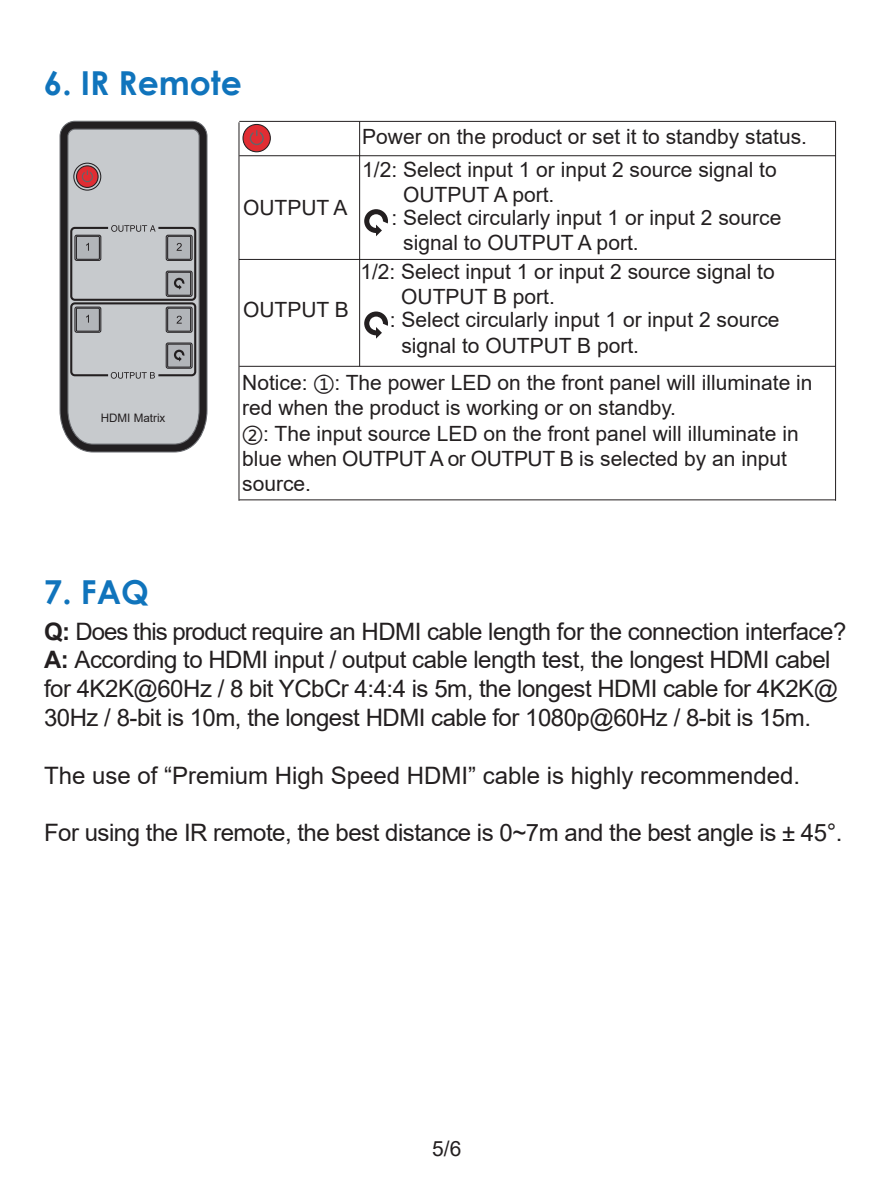
<style>
.page{position:relative;width:893px;height:1191px;background:#fff}
.page>*{position:absolute;margin:0;border:0;box-sizing:border-box;transform-origin:0 0}
.t1{font:700 33px "Century Gothic";color:#1074bc}
.t2{font:24px/28.8px "Arial";letter-spacing:-.02em;color:#231f20}
.t3{font:24px "Arial";color:#231f20}
.t4{font:21px/25.2px "Arial";color:#231f20}
.t5{font:11.7px "Arial";color:#231f20}
.s1{font-family:"Microsoft Ya Hei"}
.s2{font-weight:700}
</style>
<div class="page">
<hr style="left:239px;top:121px;width:597px;height:1px;background:#231f20">
<hr style="left:238px;top:122px;width:1px;height:379px;background:#231f20">
<hr style="left:835px;top:121px;width:1px;height:380px;background:#231f20">
<hr style="left:239px;top:155px;width:597px;height:1px;background:#231f20">
<hr style="left:239px;top:259px;width:597px;height:1px;background:#231f20">
<hr style="left:239px;top:366px;width:596px;height:1px;background:#231f20">
<hr style="left:359px;top:121px;width:1px;height:245px;background:#231f20">
<svg style="left:364px;top:209px;width:24px;height:27px"></svg>
<svg style="left:364px;top:311px;width:24px;height:28px"></svg>
<div style="left:243px;top:124px;width:27px;height:28px;background:#e12d33;border-radius:50%"></div>
<div style="left:242px;top:124px;width:29px;height:28px;border:1px solid #221f21;border-radius:50%"></div>
<svg style="left:250px;top:130px;width:14px;height:15px"></svg>
<hr style="left:239px;top:499px;width:597px;height:1px;background:#231f20">
<svg style="left:59px;top:120px;width:149px;height:333px;background:#4d4c4e"></svg>
<svg style="left:67px;top:128px;width:133px;height:317px;background:#b5b6b9"></svg>
<h1 class="t1" style="left:44px;top:58px;width:199px">6. IR Remote</h1>
<p class="t5" style="left:101px;top:410px;width:66px">HDMI Matrix</p>
<h1 class="t1" style="left:44px;top:567px;width:106px">7. FAQ</h1>
<p class="t4" style="left:362px;top:120px;width:446px;line-height:32.7px">Power on the product or set it to standby status.<br>1/2: Select input 1 or input 2 source signal to</p>
<p class="t4" style="left:392px;top:183px;width:391px;line-height:22.8px;text-indent:12px">OUTPUT A port.<br>: Select circularly input 1 or input 2 source</p>
<p class="t4" style="left:360px;top:228px;width:416px;line-height:29.1px;text-indent:43px">signal to OUTPUT A port.<br>1/2: Select input 1 or input 2 source signal to</p>
<p class="t4" style="left:390px;top:285px;width:391px;line-height:22.8px;text-indent:12px">OUTPUT B port.<br>: Select circularly input 1 or input 2 source</p>
<p class="t4" style="left:242px;top:326px;width:572px;line-height:37.8px;text-indent:159px">signal to OUTPUT B port.<br>Notice: <span class="s1">①</span>: The power LED on the front panel will illuminate in</p>
<p class="t4" style="left:242px;top:395px;width:558px">red when the product is working or on standby.<br><span class="s1">②</span>: The input source LED on the front panel will illuminate in blue when OUTPUT A or OUTPUT B is selected by an input source.</p>
<p class="t4" style="left:243px;top:195px;width:106px">OUTPUT A</p>
<p class="t4" style="left:243px;top:296px;width:107px">OUTPUT B</p>
<p class="t2" style="left:44px;top:616px;width:804px"><span class="s2">Q:</span> Does this product require an HDMI cable length for the connection interface?<br><span class="s2">A:</span> According to HDMI input / output cable length test, the longest HDMI cabel for 4K2K@60Hz / 8 bit YCbCr 4:4:4 is 5m, the longest HDMI cable for 4K2K@ 30Hz / 8-bit is 10m, the longest HDMI cable for 1080p@60Hz / 8-bit is 15m.</p>
<p class="t3" style="left:44px;top:758px;width:758px">The use of “Premium High Speed HDMI” cable is highly recommended.</p>
<p class="t2" style="left:44px;top:818px;width:800px">For using the IR remote, the best distance is 0~7m and the best angle is ± 45°.</p>
<p class="t4" style="left:432px;top:1136px;width:31px">5/6</p>
</div>
